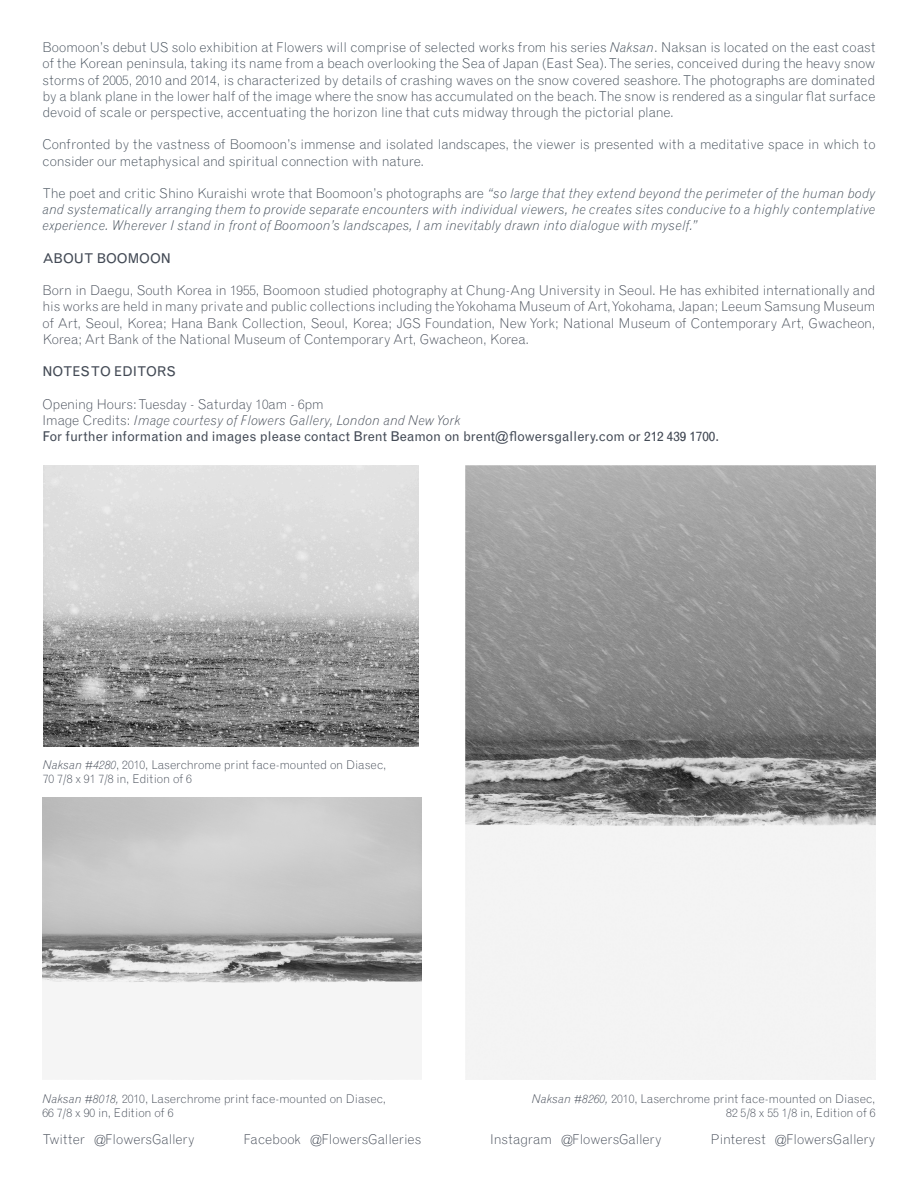
<style>
.page{position:relative;width:918px;height:1188px;background:#fff}
.page>*{position:absolute;margin:0;border:0;box-sizing:border-box;transform-origin:0 0}
.Default{font:300 13.5px/16.2px "Grotesque MT Std";letter-spacing:-.015em;color:#3f4a55;text-align:justify}
.t1{font:300 13.5px/16.2px "Grotesque MT Std";color:#434a55;text-align:justify}
.Pa1{font:italic 300 13.5px/16.2px "Grotesque MT Std";color:#3f4a55;text-align:justify}
.Pa1-2{font:300 13.5px/16.2px "Grotesque MT Std";letter-spacing:-.005em;color:#3f4a55}
.t2{font:13.5px "Grotesque";color:#434a55}
.t3{font:italic 300 13.5px "Grotesque MT Std";color:#434a55}
.t4{font:300 12px "Grotesque MT Std";color:#434a55}
.s1{font-style:italic}
.s2{font-style:normal}
</style>
<div class="page">
<img style="left:43px;top:798px;width:379px;height:187px">
<img style="left:44px;top:465px;width:375px;height:281px">
<img style="left:466px;top:465px;width:410px;height:615px">
<p class="Default" style="left:43px;top:39px;width:835px">Boomoon’s debut US solo exhibition at Flowers will comprise of selected works from his series <span class="s1">Naksan</span>. Naksan is located on the east coast of the Korean peninsula, taking its name from a beach overlooking the Sea of Japan (East Sea). The series, conceived during the heavy snow storms of 2005, 2010 and 2014, is characterized by details of crashing waves on the snow covered seashore. The photographs are dominated by a blank plane in the lower half of the image where the snow has accumulated on the beach. The snow is rendered as a singular flat surface devoid of scale or perspective, accentuating the horizon line that cuts midway through the pictorial plane.</p>
<p class="Pa1-2" style="left:43px;top:137px;width:835px">Confronted by the vastness of Boomoon’s immense and isolated landscapes, the viewer is presented with a meditative space in which to consider our metaphysical and spiritual connection with nature.</p>
<p class="Pa1" style="left:43px;top:185px;width:835px"><span class="s2">The poet and critic Shino Kuraishi wrote that Boomoon’s photographs are</span> “so large that they extend beyond the perimeter of the human body and systematically arranging them to provide separate encounters with individual viewers, he creates sites conducive to a highly contemplative experience. Wherever I stand in front of Boomoon’s landscapes, I am inevitably drawn into dialogue with myself.”</p>
<p class="t2" style="left:43px;top:250px;width:130px">ABOUT BOOMOON</p>
<p class="t1" style="left:43px;top:282px;width:835px">Born in Daegu, South Korea in 1955, Boomoon studied photography at Chung-Ang University in Seoul. He has exhibited internationally and his works are held in many private and public collections including the Yokohama Museum of Art, Yokohama, Japan; Leeum Samsung Museum of Art, Seoul, Korea; Hana Bank Collection, Seoul, Korea; JGS Foundation, New York; National Museum of Contemporary Art, Gwacheon, Korea; Art Bank of the National Museum of Contemporary Art, Gwacheon, Korea.</p>
<p class="t2" style="left:43px;top:364px;width:135px">NOTES TO EDITORS</p>
<p class="t1" style="left:43px;top:396px;width:283px">Opening Hours: Tuesday - Saturday 10am - 6pm</p>
<p class="t3" style="left:43px;top:412px;width:420px"><span class="s2">Image Credits:</span> Image courtesy of Flowers Gallery, London and New York</p>
<p class="t2" style="left:43px;top:428px;width:678px">For further information and images please contact Brent Beamon on brent@flowersgallery.com or 212 439 1700.</p>
<p class="t4" style="left:43px;top:757px;width:345px"><span class="s1">Naksan #4280</span>, 2010, Laserchrome print face-mounted on Diasec,</p>
<p class="t4" style="left:43px;top:772px;width:151px">70 7/8 x 91 7/8 in, Edition of 6</p>
<p class="t4" style="left:42px;top:1092px;width:345px"><span class="s1">Naksan #8018,</span> 2010, Laserchrome print face-mounted on Diasec,</p>
<p class="t4" style="left:42px;top:1106px;width:133px">66 7/8 x 90 in, Edition of 6</p>
<p class="t4" style="left:532px;top:1092px;width:345px"><span class="s1">Naksan #8260,</span> 2010, Laserchrome print face-mounted on Diasec,</p>
<p class="t4" style="left:726px;top:1106px;width:151px">82 5/8 x 55 1/8 in, Edition of 6</p>
<p class="t1" style="left:42px;top:1132px;width:154px">Twitter @FlowersGallery</p>
<p class="t1" style="left:244px;top:1132px;width:179px">Facebook @FlowersGalleries</p>
<p class="t1" style="left:490px;top:1132px;width:173px">Instagram @FlowersGallery</p>
<p class="t1" style="left:711px;top:1132px;width:166px">Pinterest @FlowersGallery</p>
</div>
